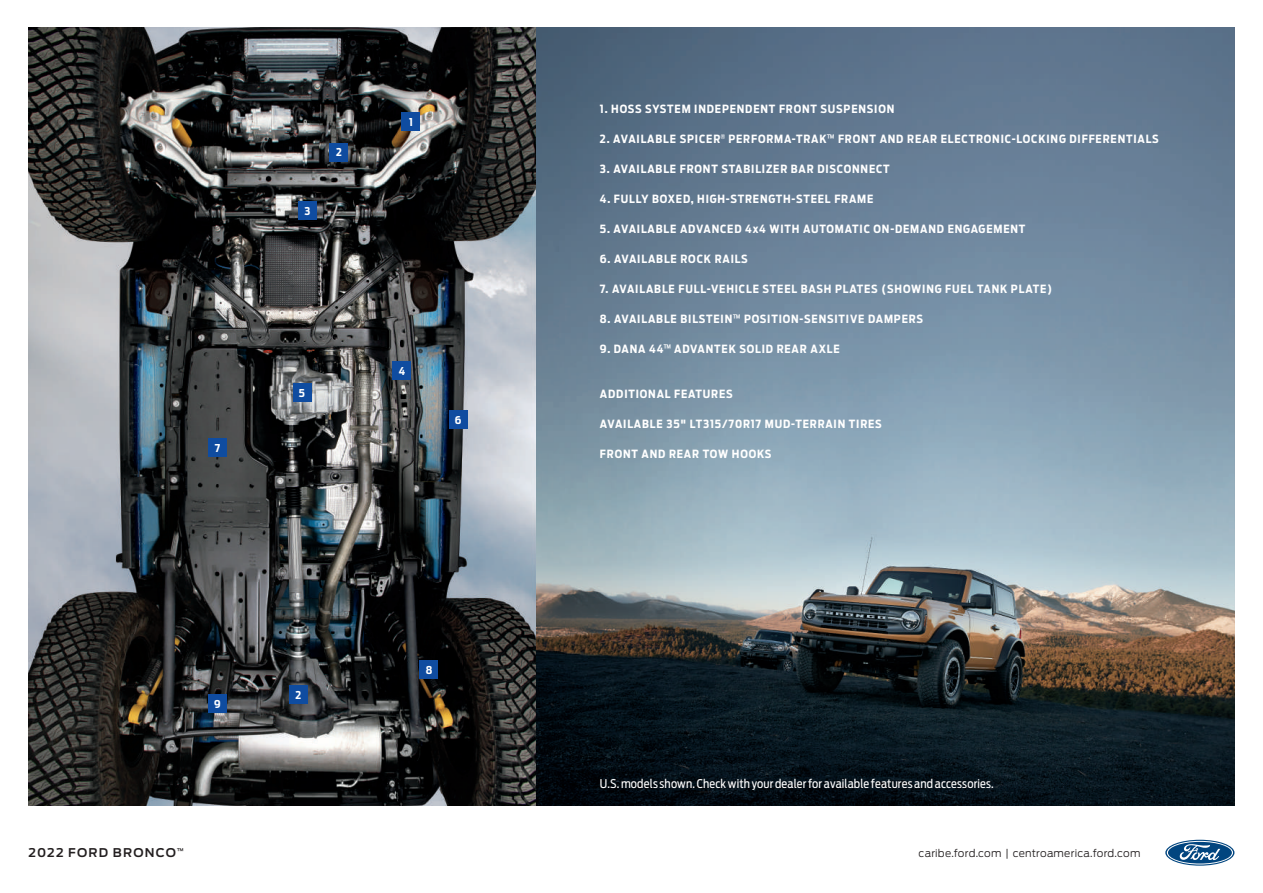
<style>
.page{position:relative;width:1263px;height:893px;background:#fff}
.page>*{position:absolute;margin:0;border:0;box-sizing:border-box;transform-origin:0 0}
.t1{font:12px "Ford Antenna Cond";letter-spacing:.015em;color:#fff}
.t2{font:600 12px "Ford Antenna";letter-spacing:.11em;color:#231f20}
.t3{font:700 11.25px "Ford Antenna Cond";letter-spacing:.075em;color:#fff}
.t4{font:700 10.8px "Ford Antenna Cond";color:#fff}
.t5{font:300 10.5px "Ford Antenna";letter-spacing:.015em;color:#231f20}
.s1{font-weight:500;font-size:9px}
</style>
<div class="page">
<img style="left:28px;top:27px;width:1206px;height:779px">
<svg style="left:1165px;top:840px;width:69px;height:26px"></svg>
<svg style="left:1167px;top:841px;width:66px;height:23px"></svg>
<div style="left:298px;top:202px;width:18px;height:18px;background:#0f4ca0"></div>
<div style="left:449px;top:410px;width:18px;height:18px;background:#0f4ca0"></div>
<div style="left:393px;top:362px;width:18px;height:18px;background:#0f4ca0"></div>
<div style="left:208px;top:438px;width:18px;height:18px;background:#0f4ca0"></div>
<div style="left:420px;top:660px;width:18px;height:18px;background:#0f4ca0"></div>
<div style="left:330px;top:143px;width:18px;height:18px;background:#0f4ca0"></div>
<div style="left:293px;top:383px;width:18px;height:18px;background:#0f4ca0"></div>
<div style="left:402px;top:113px;width:18px;height:18px;background:#0f4ca0"></div>
<div style="left:209px;top:694px;width:18px;height:18px;background:#0f4ca0"></div>
<div style="left:289px;top:686px;width:18px;height:18px;background:#0f4ca0"></div>
<p class="t4" style="left:215px;top:438px;width:7px">7</p>
<p class="t4" style="left:304px;top:201px;width:7px">3</p>
<p class="t4" style="left:336px;top:143px;width:7px">2</p>
<p class="t4" style="left:409px;top:112px;width:5px">1</p>
<p class="t4" style="left:299px;top:383px;width:8px">5</p>
<p class="t4" style="left:399px;top:362px;width:8px">4</p>
<p class="t4" style="left:455px;top:410px;width:8px">6</p>
<p class="t4" style="left:214px;top:694px;width:8px">9</p>
<p class="t4" style="left:296px;top:686px;width:7px">2</p>
<p class="t4" style="left:426px;top:660px;width:8px">8</p>
<p class="t3" style="left:600px;top:99px;width:296px">1. HOSS SYSTEM INDEPENDENT FRONT SUSPENSION</p>
<p class="t3" style="left:600px;top:129px;width:560px">2. AVAILABLE SPICER<sup>®</sup> PERFORMA-TRAK<span class="s1">™</span> FRONT AND REAR ELECTRONIC-LOCKING DIFFERENTIALS</p>
<p class="t3" style="left:600px;top:159px;width:291px">3. AVAILABLE FRONT STABILIZER BAR DISCONNECT</p>
<p class="t3" style="left:600px;top:189px;width:275px">4. FULLY BOXED, HIGH-STRENGTH-STEEL FRAME</p>
<p class="t3" style="left:600px;top:219px;width:427px">5. AVAILABLE ADVANCED 4x4 WITH AUTOMATIC ON-DEMAND ENGAGEMENT</p>
<p class="t3" style="left:600px;top:249px;width:149px">6. AVAILABLE ROCK RAILS</p>
<p class="t3" style="left:600px;top:279px;width:454px">7. AVAILABLE FULL-VEHICLE STEEL BASH PLATES (SHOWING FUEL TANK PLATE)</p>
<p class="t3" style="left:600px;top:309px;width:325px">8. AVAILABLE BILSTEIN<span class="s1">™</span> POSITION-SENSITIVE DAMPERS</p>
<p class="t3" style="left:600px;top:339px;width:241px">9. DANA 44<span class="s1">™</span> ADVANTEK SOLID REAR AXLE</p>
<p class="t3" style="left:600px;top:384px;width:134px">ADDITIONAL FEATURES</p>
<p class="t3" style="left:600px;top:414px;width:283px">AVAILABLE 35" LT315/70R17 MUD-TERRAIN TIRES</p>
<p class="t3" style="left:600px;top:444px;width:173px">FRONT AND REAR TOW HOOKS</p>
<p class="t1" style="left:600px;top:773px;width:395px">U.S. models shown. Check with your dealer for available features and accessories.</p>
<p class="t2" style="left:28px;top:842px;width:157px">2022 FORD BRONCO<sup>™</sup></p>
<p class="t5" style="left:918px;top:844px;width:223px">caribe.ford.com | centroamerica.ford.com</p>
</div>
